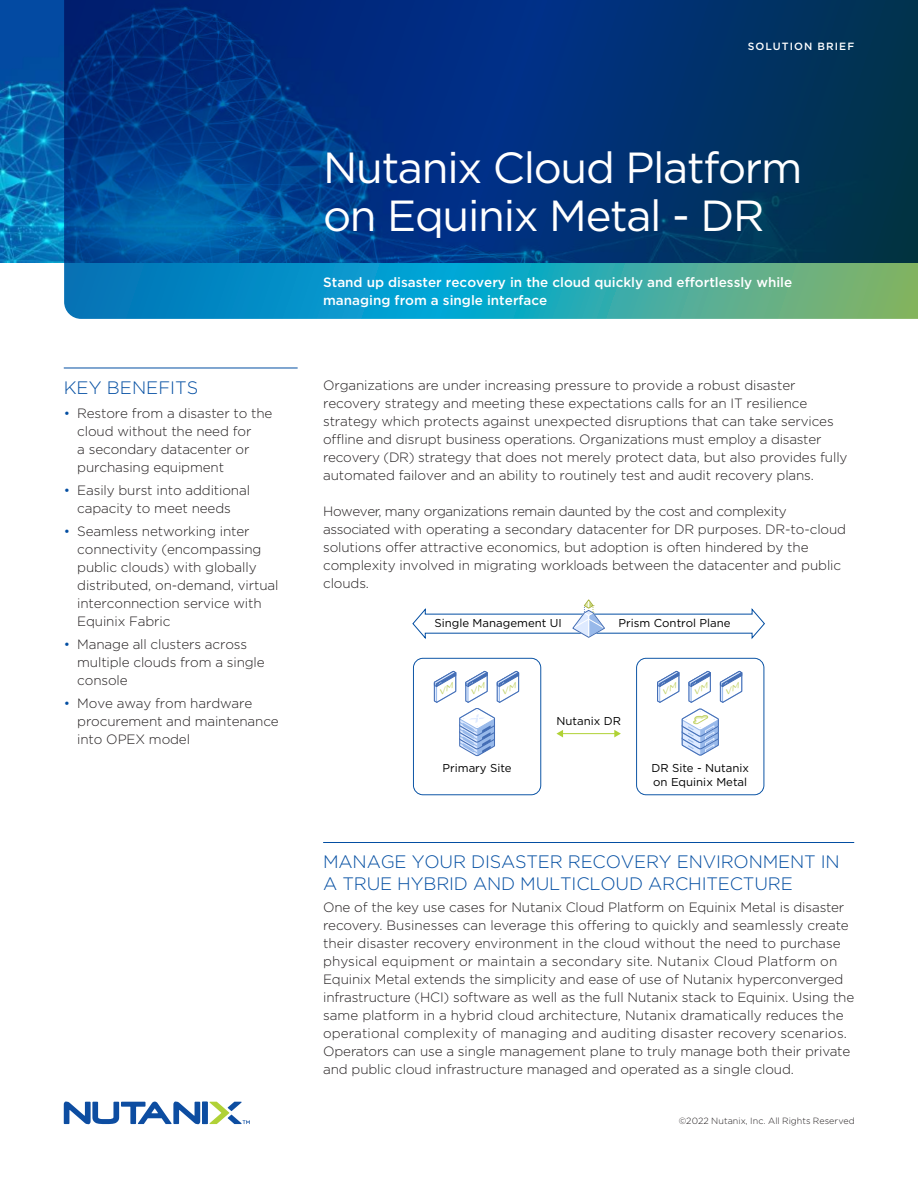
<style>
.page{position:relative;width:918px;height:1188px;background:#fff}
.page>*{position:absolute;margin:0;border:0;box-sizing:border-box;transform-origin:0 0}
.t1{font:43.5px/48px "Gotham";letter-spacing:-.03em;color:#fff}
.t2{font:300 18px/21.6px "Gotham";letter-spacing:-.01em;color:#034ea2}
.t3{font:300 13.5px/18px "Gotham";letter-spacing:-.01em;color:#231f20}
.t4{font:500 13.5px/18px "Gotham";color:#fff}
.t5{font:11.4px/13.8px "Gotham";color:#000}
.t6{font:500 10.5px "Gotham";letter-spacing:.1em;color:#fff}
.t7{font:300 9px "Gotham";letter-spacing:.005em;color:#231f20}
.s1{color:#034ea2}
</style>
<div class="page">
<img style="left:0;top:0;width:64px;height:262px">
<svg style="left:210px;top:1102px;width:40px;height:22px"></svg>
<div style="left:202px;top:1102px;width:6px;height:22px;background:#0d4da1"></div>
<svg style="left:64px;top:1102px;width:136px;height:22px"></svg>
<svg style="left:64px;top:0;width:854px;height:319px;background:#074781"></svg>
<hr style="left:64px;top:368px;width:234px;height:1px;background:#034ea2">
<hr style="left:323px;top:842px;width:531px;height:1px;background:#034ea2">
<hr style="left:562px;top:733px;width:53px;height:1px;background:#b0d235">
<svg style="left:556px;top:730px;width:7px;height:7px"></svg>
<svg style="left:614px;top:730px;width:7px;height:7px"></svg>
<svg style="left:412px;top:599px;width:353px;height:40px"></svg>
<svg style="left:413px;top:658px;width:128px;height:137px"></svg>
<svg style="left:636px;top:658px;width:128px;height:137px"></svg>
<h2 class="t2" style="left:64px;top:376px;width:136px">KEY BENEFITS</h2>
<p class="t3" style="left:77px;top:404px;width:197px;text-indent:-14px"><span class="s1">•</span> Restore from a disaster to the cloud without the need for<br>a secondary datacenter or purchasing equipment</p>
<p class="t3" style="left:64px;top:481px;width:188px;text-align:center"><span class="s1">•</span> Easily burst into additional capacity to meet needs</p>
<p class="t3" style="left:77px;top:522px;width:203px;text-indent:-13px"><span class="s1">•</span> Seamless networking inter connectivity (encompassing public clouds) with globally distributed, on-demand, virtual interconnection service with<br>Equinix Fabric</p>
<p class="t3" style="left:77px;top:635px;width:189px;text-indent:-14px"><span class="s1">•</span> Manage all clusters across multiple clouds from a single console</p>
<p class="t3" style="left:77px;top:694px;width:203px;text-indent:-14px"><span class="s1">•</span> Move away from hardware procurement and maintenance into OPEX model</p>
<p class="t6" style="left:748px;top:39px;width:108px">SOLUTION BRIEF</p>
<h1 class="t1" style="left:323px;top:143px;width:481px">Nutanix Cloud Platform on Equinix Metal - DR</h1>
<p class="t4" style="left:323px;top:273px;width:471px">Stand up disaster recovery in the cloud quickly and effortlessly while managing from a single interface</p>
<p class="t3" style="left:323px;top:376px;width:526px">Organizations are under increasing pressure to provide a robust disaster recovery strategy and meeting these expectations calls for an IT resilience strategy which protects against unexpected disruptions that can take services offline and disrupt business operations. Organizations must employ a disaster recovery (DR) strategy that does not merely protect data, but also provides fully automated failover and an ability to routinely test and audit recovery plans.</p>
<p class="t3" style="left:323px;top:502px;width:525px">However, many organizations remain daunted by the cost and complexity associated with operating a secondary datacenter for DR purposes. DR-to-cloud solutions offer attractive economics, but adoption is often hindered by the complexity involved in migrating workloads between the datacenter and public clouds.</p>
<p class="t5" style="left:434px;top:616px;width:129px">Single Management UI</p>
<p class="t5" style="left:619px;top:616px;width:113px">Prism Control Plane</p>
<p class="t5" style="left:443px;top:761px;width:71px">Primary Site</p>
<p class="t5" style="left:556px;top:714px;width:66px">Nutanix DR</p>
<p class="t5" style="left:651px;top:761px;width:99px">DR Site - Nutanix on Equinix Metal</p>
<h2 class="t2" style="left:323px;top:851px;width:518px">MANAGE YOUR DISASTER RECOVERY ENVIRONMENT IN<br>A TRUE HYBRID AND MULTICLOUD ARCHITECTURE</h2>
<p class="t3" style="left:323px;top:898px;width:533px">One of the key use cases for Nutanix Cloud Platform on Equinix Metal is disaster recovery. Businesses can leverage this offering to quickly and seamlessly create their disaster recovery environment in the cloud without the need to purchase physical equipment or maintain a secondary site. Nutanix Cloud Platform on Equinix Metal extends the simplicity and ease of use of Nutanix hyperconverged infrastructure (HCI) software as well as the full Nutanix stack to Equinix. Using the same platform in a hybrid cloud architecture, Nutanix dramatically reduces the operational complexity of managing and auditing disaster recovery scenarios.<br>Operators can use a single management plane to truly manage both their private and public cloud infrastructure managed and operated as a single cloud.</p>
<p class="t7" style="left:679px;top:1115px;width:178px">©2022 Nutanix, Inc. All Rights Reserved</p>
</div>
